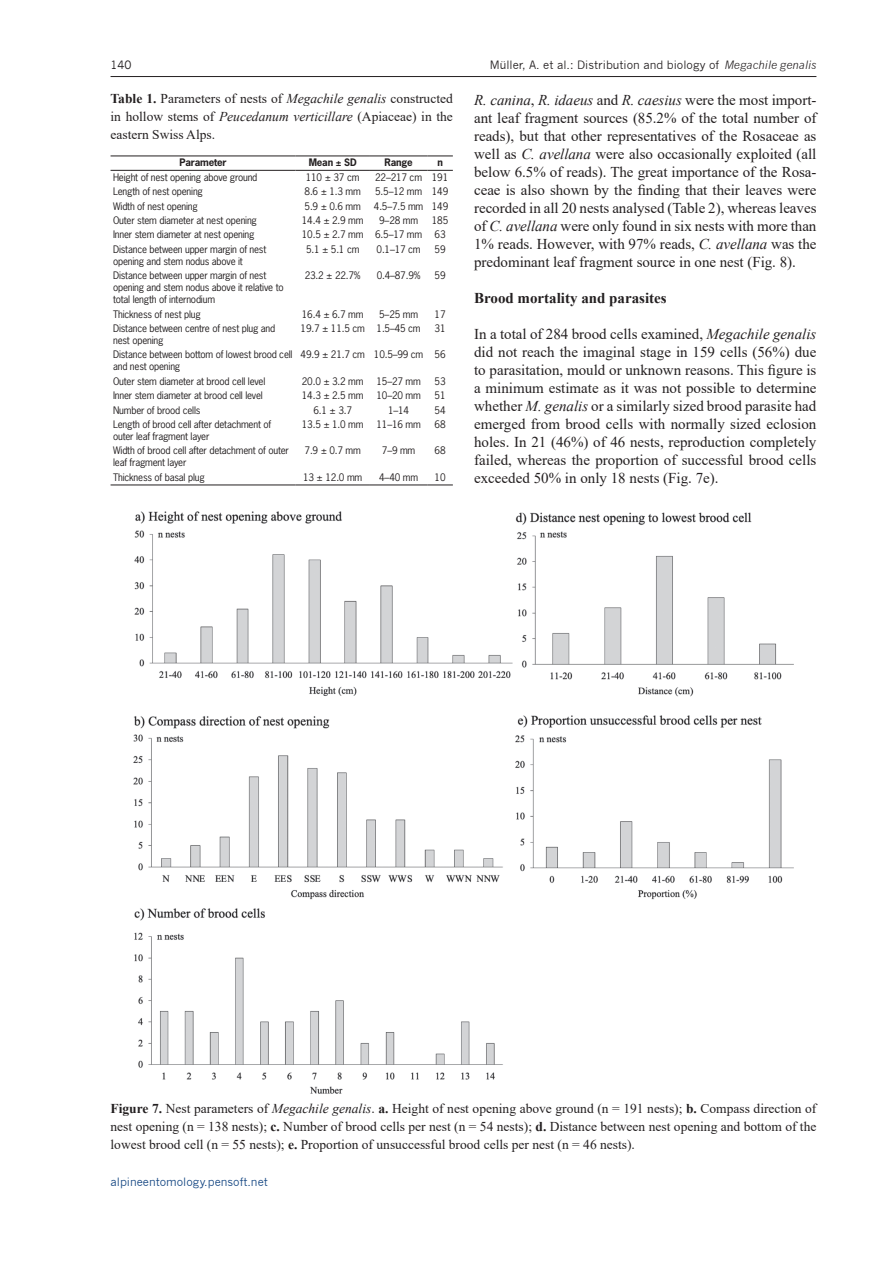
<style>
.page{position:relative;width:893px;height:1263px;background:#fff}
.page>*{position:absolute;margin:0;border:0;box-sizing:border-box;transform-origin:0 0}
.Body_text{font:15px/18px "Times New Roman";color:#231f20;text-align:justify}
.Body_text-2{font:700 15px "Times New Roman";color:#231f20}
.FIG_Caption{font:13.5px/18px "Times New Roman";color:#231f20;text-align:justify}
.TAB_Caption{font:13.5px/18px "Times New Roman";color:#231f20;text-align:justify}
.t1{font:11.25px "News Gothic";color:#231f20}
.t2{font:11.25px "News Gothic";color:#144682}
.t3{font:9.75px/12px "News Gothic Std";letter-spacing:-.02em;color:#231f20}
.t4{font:700 9.75px "News Gothic Std";letter-spacing:-.02em;color:#231f20}
.s1{font-style:italic}
.s2{font-weight:700}
</style>
<div class="page">
<hr style="left:111px;top:76px;width:705px;height:1px;background:#231f20">
<hr style="left:111px;top:485px;width:185px;height:1px;background:#231f20">
<hr style="left:296px;top:485px;width:74px;height:1px;background:#231f20">
<hr style="left:370px;top:485px;width:57px;height:1px;background:#231f20">
<svg style="left:427px;top:485px;width:26px;height:1px"></svg>
<hr style="left:111px;top:156px;width:185px;height:1px;background:#231f20">
<hr style="left:296px;top:156px;width:74px;height:1px;background:#231f20">
<hr style="left:370px;top:156px;width:57px;height:1px;background:#231f20">
<svg style="left:427px;top:156px;width:26px;height:1px"></svg>
<hr style="left:111px;top:170px;width:185px;height:1px;background:#231f20">
<hr style="left:296px;top:170px;width:74px;height:1px;background:#231f20">
<hr style="left:370px;top:170px;width:57px;height:1px;background:#231f20">
<svg style="left:427px;top:170px;width:26px;height:1px"></svg>
<img style="left:133px;top:511px;width:660px;height:582px">
<p class="t1" style="left:111px;top:58px;width:23px">140</p>
<p class="t1" style="left:490px;top:58px;width:328px">Müller, A. et al.: Distribution and biology of <span class="s1">Megachile genalis</span></p>
<p class="Body_text" style="left:474px;top:91px;width:344px"><span class="s1">R. canina</span>, <span class="s1">R. idaeus</span> and <span class="s1">R. caesius</span> were the most import&shy;ant leaf fragment sources (85.2% of the total number of reads), but that other representatives of the Rosaceae as well as <span class="s1">C. avellana</span> were also occasionally exploited (all below 6.5% of reads). The great importance of the Rosa&shy;ceae is also shown by the finding that their leaves were recorded in all 20 nests analysed (Table 2), whereas leaves of <span class="s1">C. avellana</span> were only found in six nests with more than 1% reads. However, with 97% reads, <span class="s1">C. avellana</span> was the predominant leaf fragment source in one nest (Fig. 8).</p>
<p class="Body_text-2" style="left:474px;top:287px;width:194px">Brood mortality and parasites</p>
<p class="Body_text" style="left:474px;top:325px;width:344px">In a total of 284 brood cells examined, <span class="s1">Megachile genalis </span>did not reach the imaginal stage in 159 cells (56%) due to parasitation, mould or unknown reasons. This figure is a minimum estimate as it was not possible to determine whether <span class="s1">M. genalis</span> or a similarly sized brood parasite had emerged from brood cells with normally sized eclosion holes. In 21 (46%) of 46 nests, reproduction completely failed, whereas the proportion of successful brood cells exceeded 50% in only 18 nests (Fig. 7e).</p>
<p class="TAB_Caption" style="left:111px;top:89px;width:344px"><span class="s2">Table 1.</span> Parameters of nests of <span class="s1">Megachile genalis</span> constructed in hollow stems of <span class="s1">Peucedanum verticillare</span> (Apiaceae) in the eastern Swiss Alps.</p>
<p class="t4" style="left:180px;top:156px;width:48px">Parameter</p>
<p class="t4" style="left:309px;top:156px;width:49px">Mean ± SD</p>
<p class="t4" style="left:385px;top:156px;width:30px">Range</p>
<p class="t4" style="left:437px;top:156px;width:7px">n</p>
<p class="t3" style="left:113px;top:171px;width:146px">Height of nest opening above ground</p>
<p class="t3" style="left:306px;top:171px;width:55px">110 ± 37 cm</p>
<p class="t3" style="left:375px;top:171px;width:48px">22–217 cm</p>
<p class="t3" style="left:432px;top:171px;width:18px">191</p>
<p class="t3" style="left:113px;top:185px;width:91px">Length of nest opening</p>
<p class="t3" style="left:305px;top:185px;width:58px">8.6 ± 1.3 mm</p>
<p class="t3" style="left:375px;top:185px;width:48px">5.5–12 mm</p>
<p class="t3" style="left:432px;top:185px;width:18px">149</p>
<p class="t3" style="left:113px;top:200px;width:86px">Width of nest opening</p>
<p class="t3" style="left:305px;top:200px;width:58px">5.9 ± 0.6 mm</p>
<p class="t3" style="left:374px;top:200px;width:51px">4.5–7.5 mm</p>
<p class="t3" style="left:432px;top:200px;width:18px">149</p>
<p class="t3" style="left:113px;top:214px;width:145px">Outer stem diameter at nest opening</p>
<p class="t3" style="left:302px;top:214px;width:63px">14.4 ± 2.9 mm</p>
<p class="t3" style="left:379px;top:214px;width:40px">9–28 mm</p>
<p class="t3" style="left:432px;top:214px;width:18px">185</p>
<p class="t3" style="left:113px;top:229px;width:143px">Inner stem diameter at nest opening</p>
<p class="t3" style="left:302px;top:229px;width:63px">10.5 ± 2.7 mm</p>
<p class="t3" style="left:375px;top:229px;width:48px">6.5–17 mm</p>
<p class="t3" style="left:435px;top:229px;width:13px">63</p>
<p class="t3" style="left:113px;top:243px;width:155px">Distance between upper margin of nest opening and stem nodus above it</p>
<p class="t3" style="left:306px;top:243px;width:55px">5.1 ± 5.1 cm</p>
<p class="t3" style="left:377px;top:243px;width:46px">0.1–17 cm</p>
<p class="t3" style="left:435px;top:243px;width:13px">59</p>
<p class="t3" style="left:113px;top:269px;width:172px">Distance between upper margin of nest opening and stem nodus above it relative to total length of internodium</p>
<p class="t3" style="left:305px;top:269px;width:58px">23.2 ± 22.7%</p>
<p class="t3" style="left:377px;top:269px;width:45px">0.4–87.9%</p>
<p class="t3" style="left:435px;top:269px;width:13px">59</p>
<p class="t3" style="left:113px;top:308px;width:89px">Thickness of nest plug</p>
<p class="t3" style="left:302px;top:308px;width:63px">16.4 ± 6.7 mm</p>
<p class="t3" style="left:379px;top:308px;width:40px">5–25 mm</p>
<p class="t3" style="left:435px;top:308px;width:13px">17</p>
<p class="t3" style="left:113px;top:322px;width:164px">Distance between centre of nest plug and nest opening</p>
<p class="t3" style="left:301px;top:322px;width:66px">19.7 ± 11.5 cm</p>
<p class="t3" style="left:377px;top:322px;width:46px">1.5–45 cm</p>
<p class="t3" style="left:435px;top:322px;width:13px">31</p>
<p class="t3" style="left:113px;top:349px;width:181px">Distance between bottom of lowest brood cell and nest opening</p>
<p class="t3" style="left:301px;top:349px;width:66px">49.9 ± 21.7 cm</p>
<p class="t3" style="left:374px;top:349px;width:51px">10.5–99 cm</p>
<p class="t3" style="left:435px;top:349px;width:13px">56</p>
<p class="t3" style="left:113px;top:375px;width:154px">Outer stem diameter at brood cell level</p>
<p class="t3" style="left:302px;top:375px;width:63px">20.0 ± 3.2 mm</p>
<p class="t3" style="left:376px;top:375px;width:46px">15–27 mm</p>
<p class="t3" style="left:435px;top:375px;width:13px">53</p>
<p class="t3" style="left:113px;top:389px;width:151px">Inner stem diameter at brood cell level</p>
<p class="t3" style="left:302px;top:389px;width:63px">14.3 ± 2.5 mm</p>
<p class="t3" style="left:376px;top:389px;width:46px">10–20 mm</p>
<p class="t3" style="left:435px;top:389px;width:13px">51</p>
<p class="t3" style="left:113px;top:404px;width:89px">Number of brood cells</p>
<p class="t3" style="left:313px;top:404px;width:40px">6.1 ± 3.7</p>
<p class="t3" style="left:388px;top:404px;width:23px">1–14</p>
<p class="t3" style="left:435px;top:404px;width:13px">54</p>
<p class="t3" style="left:113px;top:418px;width:160px">Length of brood cell after detachment of outer leaf fragment layer</p>
<p class="t3" style="left:302px;top:418px;width:63px">13.5 ± 1.0 mm</p>
<p class="t3" style="left:376px;top:418px;width:46px">11–16 mm</p>
<p class="t3" style="left:435px;top:418px;width:13px">68</p>
<p class="t3" style="left:113px;top:445px;width:177px">Width of brood cell after detachment of outer leaf fragment layer</p>
<p class="t3" style="left:305px;top:445px;width:58px">7.9 ± 0.7 mm</p>
<p class="t3" style="left:382px;top:445px;width:35px">7–9 mm</p>
<p class="t3" style="left:435px;top:445px;width:13px">68</p>
<p class="t3" style="left:113px;top:471px;width:93px">Thickness of basal plug</p>
<p class="t3" style="left:303px;top:471px;width:61px">13 ± 12.0 mm</p>
<p class="t3" style="left:379px;top:471px;width:40px">4–40 mm</p>
<p class="t3" style="left:435px;top:471px;width:13px">10</p>
<p class="FIG_Caption" style="left:111px;top:1099px;width:707px"><span class="s2">Figure 7.</span> Nest parameters of <span class="s1">Megachile genalis</span>. <span class="s2">a.</span> Height of nest opening above ground (n = 191 nests); <span class="s2">b.</span> Compass direction of nest opening (n = 138 nests); <span class="s2">c.</span> Number of brood cells per nest (n = 54 nests); <span class="s2">d.</span> Distance between nest opening and bottom of the lowest brood cell (n = 55 nests); <span class="s2">e.</span> Proportion of unsuccessful brood cells per nest (n = 46 nests).</p>
<p class="t2" style="left:111px;top:1175px;width:159px">alpineentomology.pensoft.net</p>
</div>
